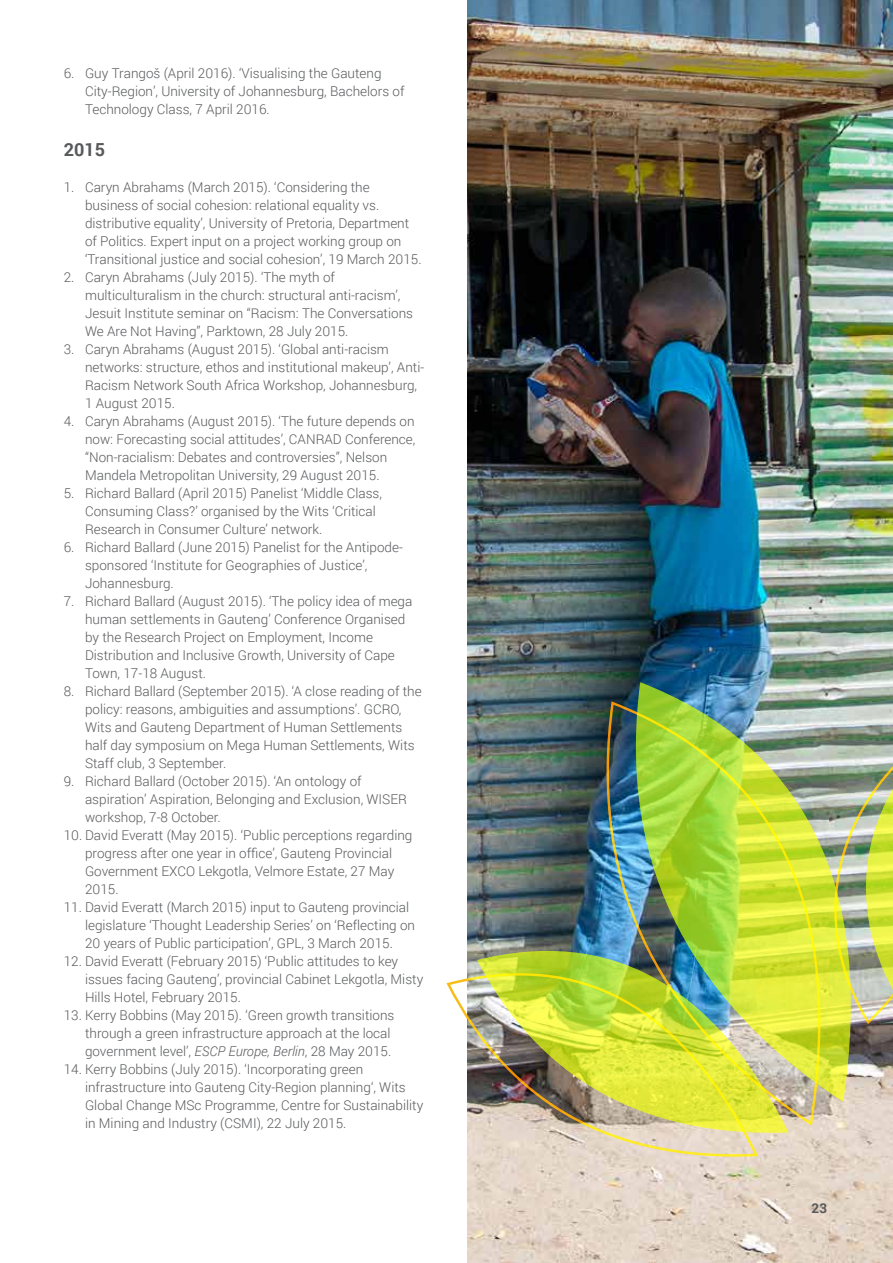
<style>
.page{position:relative;width:893px;height:1263px;background:#fff}
.page>*{position:absolute;margin:0;border:0;box-sizing:border-box;transform-origin:0 0}
.t1{font:700 18px "Roboto";color:#58595b}
.t2{font:300 13.5px/18px "Roboto";color:#58595b}
.t3{font:700 13.5px "Roboto";color:#58595b}
.s1{font-style:italic}
</style>
<div class="page">
<img style="left:468px;top:0;width:425px;height:1263px">
<img style="left:618px;top:682px;width:257px;height:420px">
<img style="left:477px;top:927px;width:312px;height:210px">
<img style="left:589px;top:700px;width:256px;height:427px">
<img style="left:446px;top:950px;width:314px;height:211px">
<img style="left:812px;top:733px;width:81px;height:293px">
<p class="t2" style="left:85px;top:64px;width:321px;text-indent:-21px">6. Guy Trangoš (April 2016). ‘Visualising the Gauteng<br>City-Region’, University of Johannesburg, Bachelors of<br>Technology Class, 7 April 2016.</p>
<h1 class="t1" style="left:64px;top:137px;width:43px">2015</h1>
<p class="t2" style="left:85px;top:178px;width:338px;text-indent:-21px">1. Caryn Abrahams (March 2015). ‘Considering the business of social cohesion: relational equality vs. distributive equality’, University of Pretoria, Department of Politics. Expert input on a project working group on ‘Transitional justice and social cohesion’, 19 March 2015.</p>
<p class="t2" style="left:85px;top:268px;width:330px;text-indent:-21px">2. Caryn Abrahams (July 2015). ‘The myth of multiculturalism in the church: structural anti-racism’, Jesuit Institute seminar on “Racism: The Conversations We Are Not Having”, Parktown, 28 July 2015.</p>
<p class="t2" style="left:85px;top:340px;width:341px;text-indent:-21px">3. Caryn Abrahams (August 2015). ‘Global anti-racism networks: structure, ethos and institutional makeup’, Anti-Racism Network South Africa Workshop, Johannesburg, 1 August 2015.</p>
<p class="t2" style="left:85px;top:412px;width:332px;text-indent:-21px">4. Caryn Abrahams (August 2015). ‘The future depends on now: Forecasting social attitudes’, CANRAD Conference, “Non-racialism: Debates and controversies”, Nelson Mandela Metropolitan University, 29 August 2015.</p>
<p class="t2" style="left:85px;top:484px;width:298px;text-indent:-21px">5. Richard Ballard (April 2015) Panelist ‘Middle Class,<br>Consuming Class?’ organised by the Wits ‘Critical<br>Research in Consumer Culture’ network.</p>
<p class="t2" style="left:85px;top:538px;width:319px;text-indent:-21px">6. Richard Ballard (June 2015) Panelist for the Antipode&shy;sponsored ‘Institute for Geographies of Justice’,<br>Johannesburg.</p>
<p class="t2" style="left:85px;top:592px;width:329px;text-indent:-21px">7. Richard Ballard (August 2015). ‘The policy idea of mega human settlements in Gauteng’ Conference Organised by the Research Project on Employment, Income Distribution and Inclusive Growth, University of Cape Town, 17-18 August.</p>
<p class="t2" style="left:85px;top:682px;width:338px;text-indent:-21px">8. Richard Ballard (September 2015). ‘A close reading of the policy: reasons, ambiguities and assumptions’. GCRO, Wits and Gauteng Department of Human Settlements half day symposium on Mega Human Settlements, Wits Staff club, 3 September.</p>
<p class="t2" style="left:85px;top:772px;width:323px;text-indent:-21px">9. Richard Ballard (October 2015). ‘An ontology of aspiration’ Aspiration, Belonging and Exclusion, WISER workshop, 7-8 October.</p>
<p class="t2" style="left:85px;top:826px;width:329px;text-indent:-21px">10. David Everatt (May 2015). ‘Public perceptions regarding progress after one year in office’, Gauteng Provincial Government EXCO Lekgotla, Velmore Estate, 27 May 2015.</p>
<p class="t2" style="left:85px;top:898px;width:332px;text-indent:-21px">11. David Everatt (March 2015) input to Gauteng provincial legislature ‘Thought Leadership Series’ on ‘Reflecting on<br>20 years of Public participation’, GPL, 3 March 2015.</p>
<p class="t2" style="left:85px;top:951px;width:340px;text-indent:-21px">12. David Everatt (February 2015) ‘Public attitudes to key issues facing Gauteng’, provincial Cabinet Lekgotla, Misty<br>Hills Hotel, February 2015.</p>
<p class="t2" style="left:85px;top:1005px;width:311px;text-indent:-21px">13. Kerry Bobbins (May 2015). ‘Green growth transitions through a green infrastructure approach at the local government level’, <span class="s1">ESCP Europe, Berlin</span>, 28 May 2015.</p>
<p class="t2" style="left:85px;top:1059px;width:340px;text-indent:-21px">14. Kerry Bobbins (July 2015). ‘Incorporating green infrastructure into Gauteng City-Region planning‘, Wits Global Change MSc Programme, Centre for Sustainability in Mining and Industry (CSMI), 22 July 2015.</p>
<p class="t3" style="left:812px;top:1199px;width:17px">23</p>
</div>
